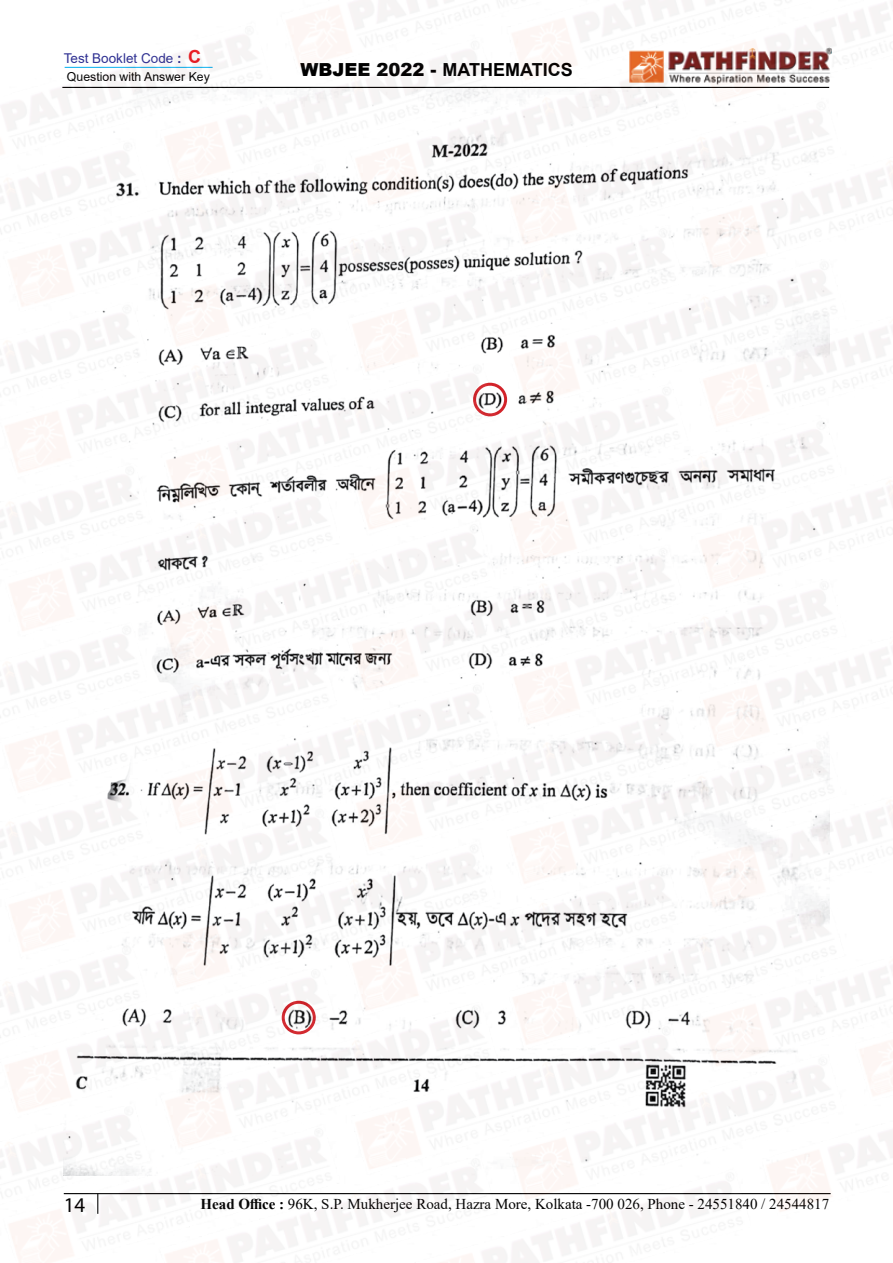
<style>
.page{position:relative;width:893px;height:1263px;background:#fff}
.page>*{position:absolute;margin:0;border:0;box-sizing:border-box;transform-origin:0 0}
.t1{font:21px "Myriad Pro";color:#000}
.t2{font:700 18px "Arial";color:#000}
.t3{font:15px "Times New Roman";color:#000}
.t4{font:13.5px "Arial";color:#2e3092}
.t5{font:12.3px "Arial";color:#000}
.s1{font-weight:700}
.s2{font-weight:700;font-size:18px;color:#ed1d24}
.s3{font-weight:900}
</style>
<div class="page">
<img style="left:0;top:0;width:893px;height:1263px">
<p class="t4" style="left:64px;top:49px;width:139px">Test Booklet Code <span class="s1">:</span> <span class="s2">C</span></p>
<p class="t5" style="left:67px;top:68px;width:144px">Question with Answer Key</p>
<p class="t2" style="left:300px;top:57px;width:274px"><span class="s3">WBJEE 2022 -</span> MATHEMATICS</p>
<h1 class="t1" style="left:64px;top:1192px;width:23px">14</h1>
<p class="t3" style="left:201px;top:1194px;width:630px"><span class="s1">Head Office :</span> 96K, S.P. Mukherjee Road, Hazra More, Kolkata -700 026, Phone - 24551840 / 24544817</p>
</div>
